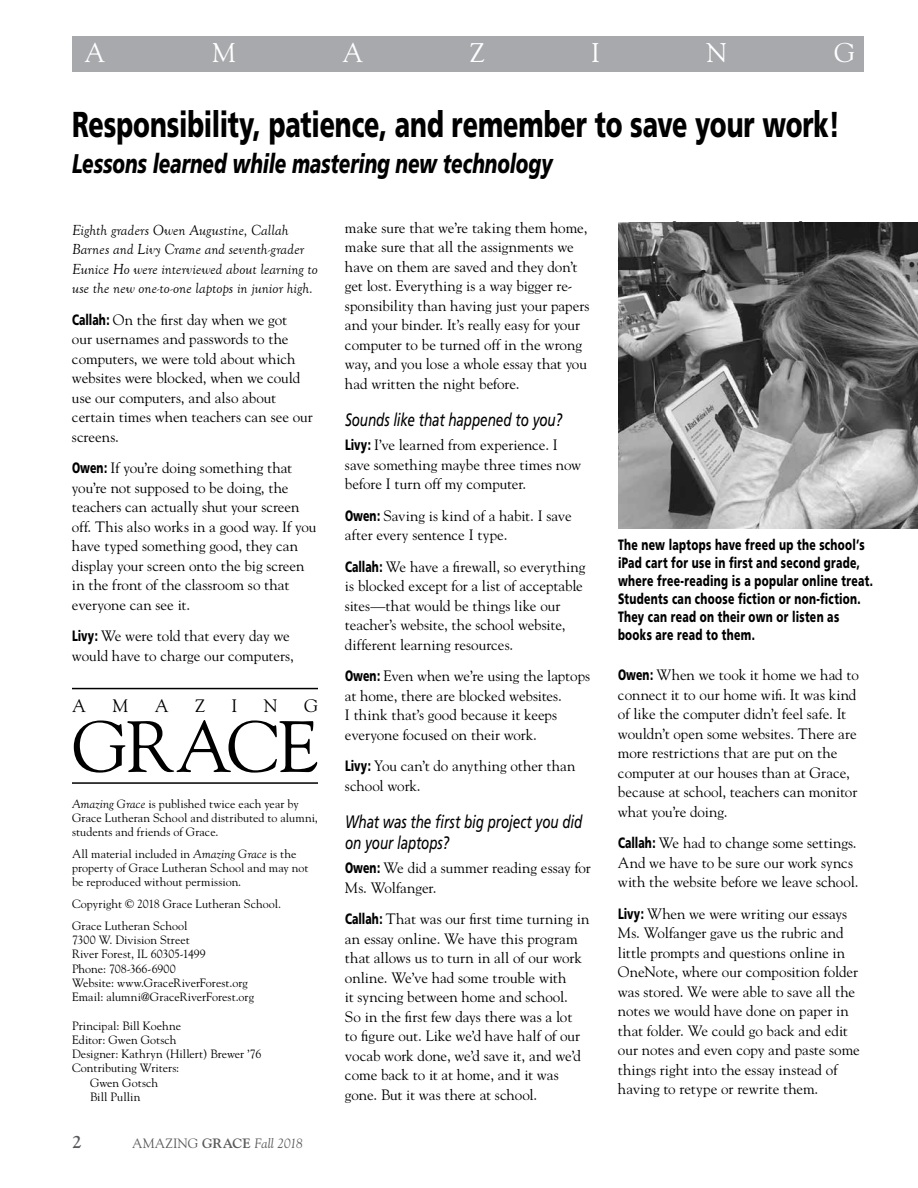
<style>
.page{position:relative;width:918px;height:1188px;background:#fff}
.page>*{position:absolute;margin:0;border:0;box-sizing:border-box;transform-origin:0 0}
.t1{font:72px "Goudy Std";letter-spacing:-.015em;color:#000}
.t2{font:900 36px "Frutiger";letter-spacing:-.005em;color:#000;scale:.7 1}
.t3{font:italic 900 27px "Frutiger";letter-spacing:-.005em;color:#000;scale:.7 1}
.t4{font:27px "Goudy Std";color:#fff}
.t5{font:italic 18px/21px "Frutiger";letter-spacing:-.005em;color:#000;scale:.75 1}
.t6{font:18px "Goudy Std";color:#000}
.t7{font:700 18px "Goudy";color:#58595b}
.t8{font:15px/19.5px "Goudy Std";letter-spacing:-.005em;color:#000}
.t9{font:900 15px/18px "Frutiger";letter-spacing:.03em;color:#000;scale:.7 1}
.t10{font:italic 15px/19.5px "Goudy Old Style T";letter-spacing:.005em;color:#000}
.t11{font:italic 13.5px "Goudy";letter-spacing:-.02em;color:#58595b}
.t12{font:12px/14.2px "Goudy Std";letter-spacing:.005em;color:#000}
.s1{font-family:"Frutiger";font-weight:900}
.s2{font-family:"Goudy";font-style:italic}
.s3{font-family:"Goudy Std";font-style:normal}
.s4{font-weight:700;font-style:normal}
</style>
<div class="page">
<div style="left:72px;top:36px;width:792px;height:36px;background:#a7a9ac"></div>
<hr style="left:72px;top:688px;width:246px;height:1px;background:#000">
<hr style="left:72px;top:782px;width:246px;height:2px;background:#000">
<img style="left:618px;top:223px;width:300px;height:306px">
<h3 class="t4" style="left:85px;top:36px;width:23px">A</h3>
<h3 class="t4" style="left:212px;top:36px;width:26px">M</h3>
<h3 class="t4" style="left:342px;top:36px;width:23px">A</h3>
<h3 class="t4" style="left:470px;top:36px;width:17px">Z</h3>
<h3 class="t4" style="left:591px;top:36px;width:10px">I</h3>
<h3 class="t4" style="left:707px;top:36px;width:23px">N</h3>
<h3 class="t4" style="left:834px;top:36px;width:23px">G</h3>
<h2 class="t2" style="left:72px;top:102px;width:1099px">Responsibility, patience, and remember to save your work!</h2>
<h3 class="t3" style="left:72px;top:147px;width:688px">Lessons learned while mastering new technology</h3>
<p class="t10" style="left:72px;top:221px;width:247px">Eighth graders Owen Augustine, Callah Barnes and Livy Crame and seventh-grader Eunice Ho were interviewed about learning to use the new one-to-one laptops in junior high.</p>
<p class="t8" style="left:72px;top:310px;width:242px"><span class="s1">Callah:</span> On the first day when we got<br>our usernames and passwords to the computers, we were told about which websites were blocked, when we could use our computers, and also about certain times when teachers can see our screens.</p>
<p class="t8" style="left:72px;top:458px;width:246px"><span class="s1">Owen:</span> If you’re doing something that you’re not supposed to be doing, the teachers can actually shut your screen off. This also works in a good way. If you have typed something good, they can display your screen onto the big screen in the front of the classroom so that everyone can see it.</p>
<p class="t8" style="left:72px;top:626px;width:223px"><span class="s1">Livy:</span> We were told that every day we would have to charge our computers,</p>
<p class="t6" style="left:72px;top:694px;width:16px">A</p>
<p class="t6" style="left:112px;top:694px;width:18px">M</p>
<p class="t6" style="left:155px;top:694px;width:16px">A</p>
<p class="t6" style="left:195px;top:694px;width:12px">Z</p>
<p class="t6" style="left:231px;top:694px;width:7px">I</p>
<p class="t6" style="left:264px;top:694px;width:16px">N</p>
<p class="t6" style="left:304px;top:694px;width:16px">G</p>
<h1 class="t1" style="left:72px;top:702px;width:248px">GRACE</h1>
<p class="t12" style="left:72px;top:796px;width:247px"><span class="s2">Amazing Grace</span> is published twice each year by<br>Grace Lutheran School and distributed to alumni, students and friends of Grace.</p>
<p class="t12" style="left:72px;top:846px;width:238px">All material included in <span class="s2">Amazing Grace</span> is the property of Grace Lutheran School and may not be reproduced without permission.</p>
<p class="t12" style="left:72px;top:893px;width:211px;line-height:21.8px">Copyright © 2018 Grace Lutheran School.<br>Grace Lutheran School</p>
<p class="t12" style="left:72px;top:933px;width:184px">7300 W. Division Street<br>River Forest, IL 60305-1499<br>Phone: 708-366-6900<br>Website: www.GraceRiverForest.org<br>Email: alumni@GraceRiverForest.org</p>
<p class="t12" style="left:72px;top:1018px;width:111px">Principal: Bill Koehne</p>
<p class="t12" style="left:72px;top:1032px;width:106px">Editor: Gwen Gotsch</p>
<p class="t12" style="left:72px;top:1047px;width:191px">Designer: Kathryn (Hillert) Brewer ’76</p>
<p class="t12" style="left:72px;top:1061px;width:109px">Contributing Writers:</p>
<p class="t12" style="left:90px;top:1075px;width:70px">Gwen Gotsch</p>
<p class="t12" style="left:90px;top:1089px;width:52px">Bill Pullin</p>
<p class="t7" style="left:72px;top:1131px;width:12px">2</p>
<p class="t11" style="left:132px;top:1135px;width:172px"><span class="s3">AMAZING</span> <span class="s4">GRACE</span> Fall 2018</p>
<p class="t8" style="left:345px;top:217px;width:246px">make sure that we’re taking them home, make sure that all the assignments we have on them are saved and they don’t get lost. Everything is a way bigger re&shy;sponsibility than having just your papers and your binder. It’s really easy for your computer to be turned off in the wrong way, and you lose a whole essay that you had written the night before.</p>
<p class="t5" style="left:345px;top:409px;width:291px">Sounds like that happened to you?</p>
<p class="t8" style="left:345px;top:435px;width:238px"><span class="s1">Livy:</span> I’ve learned from experience. I save something maybe three times now before I turn off my computer.</p>
<p class="t8" style="left:345px;top:505px;width:228px"><span class="s1">Owen:</span> Saving is kind of a habit. I save after every sentence I type.</p>
<p class="t8" style="left:345px;top:556px;width:242px"><span class="s1">Callah:</span> We have a firewall, so everything is blocked except for a list of acceptable sites—that would be things like our teacher’s website, the school website, different learning resources.</p>
<p class="t8" style="left:345px;top:666px;width:247px"><span class="s1">Owen:</span> Even when we’re using the laptops at home, there are blocked websites.<br>I think that’s good because it keeps everyone focused on their work.</p>
<p class="t8" style="left:345px;top:756px;width:232px"><span class="s1">Livy:</span> You can’t do anything other than school work.</p>
<p class="t5" style="left:345px;top:811px;width:318px">What was the first big project you did on your laptops?</p>
<p class="t8" style="left:345px;top:858px;width:247px"><span class="s1">Owen:</span> We did a summer reading essay for<br>Ms. Wolfanger.</p>
<p class="t8" style="left:345px;top:909px;width:246px"><span class="s1">Callah:</span> That was our first time turning in an essay online. We have this program that allows us to turn in all of our work online. We’ve had some trouble with<br>it syncing between home and school.<br>So in the first few days there was a lot<br>to figure out. Like we’d have half of our vocab work done, we’d save it, and we’d come back to it at home, and it was gone. But it was there at school.</p>
<p class="t9" style="left:618px;top:535px;width:366px">The new laptops have freed up the school’s iPad cart for use in first and second grade, where free-reading is a popular online treat.<br>Students can choose fiction or non-fiction.<br>They can read on their own or listen as books are read to them.</p>
<p class="t8" style="left:618px;top:665px;width:242px"><span class="s1">Owen:</span> When we took it home we had to connect it to our home wifi. It was kind of like the computer didn’t feel safe. It wouldn’t open some websites. There are more restrictions that are put on the computer at our houses than at Grace, because at school, teachers can monitor what you’re doing.</p>
<p class="t8" style="left:618px;top:833px;width:242px"><span class="s1">Callah:</span> We had to change some settings.<br>And we have to be sure our work syncs with the website before we leave school.</p>
<p class="t8" style="left:618px;top:904px;width:243px"><span class="s1">Livy:</span> When we were writing our essays Ms. Wolfanger gave us the rubric and little prompts and questions online in OneNote, where our composition folder was stored. We were able to save all the notes we would have done on paper in that folder. We could go back and edit our notes and even copy and paste some things right into the essay instead of having to retype or rewrite them.</p>
</div>
